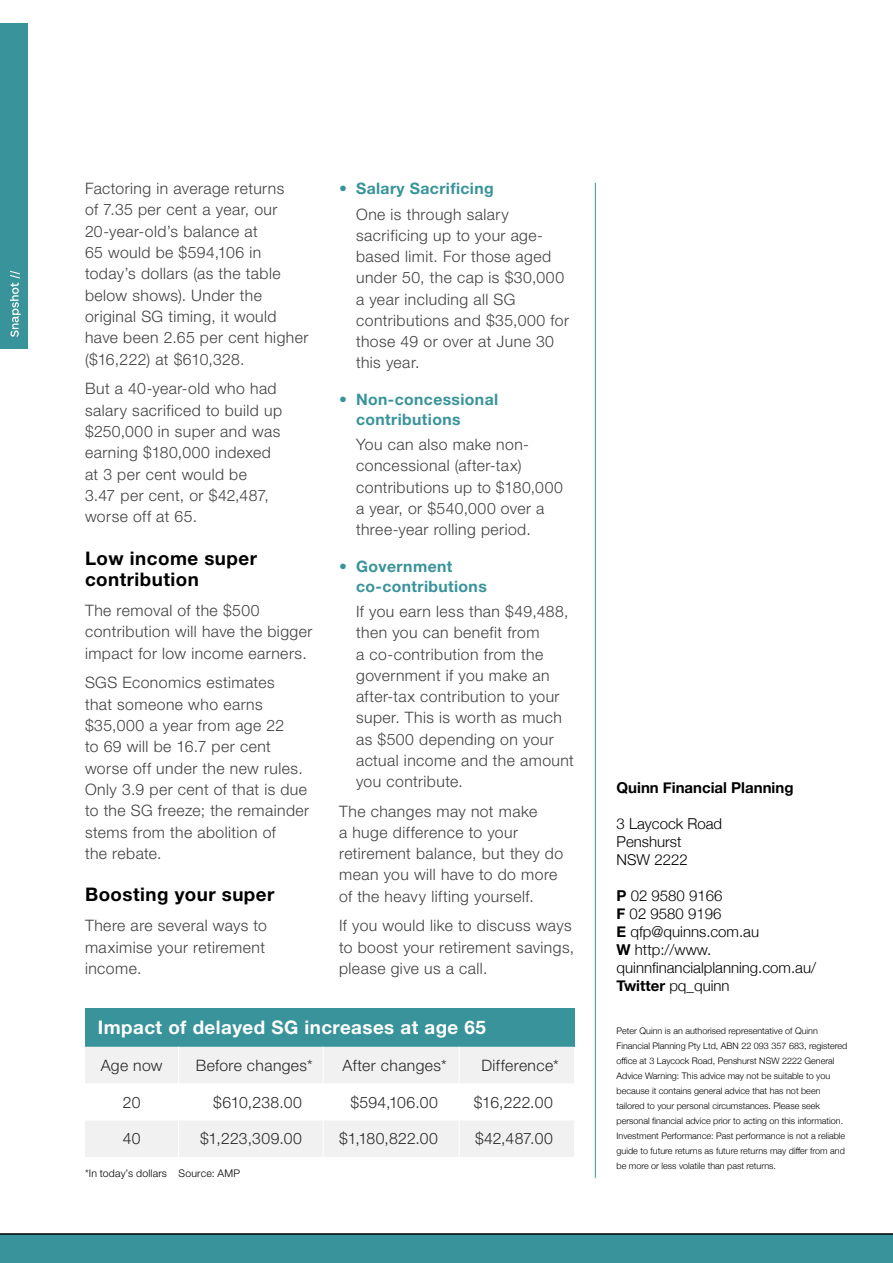
<style>
.page{position:relative;width:893px;height:1263px;background:#fff}
.page>*{position:absolute;margin:0;border:0;box-sizing:border-box;transform-origin:0 0}
.t1{font:700 18.75px/21.3px "Helvetica Neue LT Std";letter-spacing:.025em;color:#000}
.t2{font:700 18.75px "Helvetica Neue LT Std";letter-spacing:.025em;color:#fff}
.t3{font:300 15.75px/21.3px "Helvetica Neue LT Std";letter-spacing:.03em;color:#403f41}
.t4{font:300 15.75px "Helvetica Neue LT Std";letter-spacing:.025em;color:#292829}
.t5{font:700 15.75px/19.8px "Helvetica Neue LT Std";letter-spacing:.025em;color:#38939b}
.t6{font:300 15px/18px "Helvetica Neue";color:#000}
.t7{font:700 15px "Helvetica Neue";color:#000}
.t8{font:300 10.5px "Helvetica Neue LT Std";letter-spacing:.02em;color:#000}
.t9{font:300 9px/15px "Helvetica Neue";color:#000}
.s1{font-weight:700}
</style>
<div class="page">
<div style="left:0;top:23px;width:28px;height:326px;background:#38939b"></div>
<svg style="left:10px;top:271px;width:11px;height:66px"></svg>
<hr style="left:595px;top:183px;width:1px;height:995px;background:#38939b">
<div style="left:85px;top:1008px;width:489px;height:39px;background:#38939b"></div>
<div style="left:85px;top:1047px;width:489px;height:110px;background:#f1f1f2"></div>
<svg style="left:85px;top:1083px;width:489px;height:37px"></svg>
<hr style="left:178px;top:1047px;width:1px;height:36px;background:#fff">
<hr style="left:323px;top:1047px;width:1px;height:36px;background:#fff">
<hr style="left:459px;top:1047px;width:1px;height:36px;background:#fff">
<hr style="left:178px;top:1083px;width:1px;height:37px;background:#fff">
<hr style="left:323px;top:1083px;width:1px;height:37px;background:#fff">
<hr style="left:459px;top:1083px;width:1px;height:37px;background:#fff">
<hr style="left:178px;top:1120px;width:1px;height:37px;background:#fff">
<hr style="left:323px;top:1120px;width:1px;height:37px;background:#fff">
<hr style="left:459px;top:1120px;width:1px;height:37px;background:#fff">
<div style="left:0;top:1233px;width:893px;height:30px;background:#38939b"></div>
<p class="t3" style="left:85px;top:178px;width:225px">Factoring in average returns<br>of 7.35 per cent a year, our<br>20-year-old’s balance at<br>65 would be $594,106 in today’s dollars (as the table below shows). Under the original SG timing, it would have been 2.65 per cent higher ($16,222) at $610,328.</p>
<p class="t3" style="left:85px;top:378px;width:198px">But a 40-year-old who had salary sacrificed to build up $250,000 in super and was earning $180,000 indexed at 3 per cent would be<br>3.47 per cent, or $42,487, worse off at 65.</p>
<p class="t1" style="left:85px;top:547px;width:173px">Low income super contribution</p>
<p class="t3" style="left:85px;top:599px;width:229px">The removal of the $500 contribution will have the bigger impact for low income earners.</p>
<p class="t3" style="left:85px;top:672px;width:226px">SGS Economics estimates<br>that someone who earns $35,000 a year from age 22<br>to 69 will be 16.7 per cent worse off under the new rules.<br>Only 3.9 per cent of that is due to the SG freeze; the remainder stems from the abolition of<br>the rebate.</p>
<p class="t1" style="left:85px;top:884px;width:191px">Boosting your super</p>
<p class="t3" style="left:85px;top:915px;width:183px">There are several ways to maximise your retirement income.</p>
<p class="t5" style="left:339px;top:178px;width:156px">• Salary Sacrificing</p>
<p class="t3" style="left:356px;top:203px;width:214px">One is through salary sacrificing up to your age&shy;based limit. For those aged under 50, the cap is $30,000 a year including all SG contributions and $35,000 for those 49 or over at June 30 this year.</p>
<p class="t5" style="left:356px;top:389px;width:144px;text-indent:-17px">• Non-concessional contributions</p>
<p class="t3" style="left:356px;top:434px;width:208px">You can also make non&shy;concessional (after-tax) contributions up to $180,000 a year, or $540,000 over a three-year rolling period.</p>
<p class="t5" style="left:356px;top:556px;width:132px;text-indent:-17px">• Government co-contributions</p>
<p class="t3" style="left:356px;top:600px;width:219px">If you earn less than $49,488, then you can benefit from<br>a co-contribution from the government if you make an after-tax contribution to your super. This is worth as much as $500 depending on your actual income and the amount you contribute.</p>
<p class="t3" style="left:339px;top:800px;width:225px">The changes may not make<br>a huge difference to your retirement balance, but they do mean you will have to do more of the heavy lifting yourself.</p>
<p class="t3" style="left:339px;top:915px;width:237px">If you would like to discuss ways to boost your retirement savings, please give us a call.</p>
<p class="t2" style="left:98px;top:1016px;width:390px">Impact of delayed SG increases at age 65</p>
<p class="t4" style="left:101px;top:1055px;width:63px">Age now</p>
<p class="t4" style="left:196px;top:1055px;width:118px">Before changes*</p>
<p class="t4" style="left:342px;top:1055px;width:106px">After changes*</p>
<p class="t4" style="left:481px;top:1055px;width:79px">Difference*</p>
<p class="t4" style="left:123px;top:1092px;width:19px">20</p>
<p class="t4" style="left:213px;top:1092px;width:90px">$610,238.00</p>
<p class="t4" style="left:350px;top:1092px;width:89px">$594,106.00</p>
<p class="t4" style="left:474px;top:1092px;width:81px">$16,222.00</p>
<p class="t4" style="left:123px;top:1129px;width:19px">40</p>
<p class="t4" style="left:200px;top:1129px;width:103px">$1,223,309.00</p>
<p class="t4" style="left:339px;top:1129px;width:100px">$1,180,822.00</p>
<p class="t4" style="left:475px;top:1129px;width:79px">$42,487.00</p>
<p class="t8" style="left:85px;top:1166px;width:156px">*In today’s dollars Source: AMP</p>
<p class="t7" style="left:617px;top:776px;width:178px">Quinn Financial Planning</p>
<p class="t6" style="left:617px;top:814px;width:107px">3 Laycock Road<br>Penshurst<br>NSW 2222</p>
<p class="t6" style="left:617px;top:886px;width:201px"><span class="s1">P</span> 02 9580 9166<br><span class="s1">F</span> 02 9580 9196<br><span class="s1">E</span> qfp@quinns.com.au<br><span class="s1">W</span> http://www. quinnfinancialplanning.com.au/<br><span class="s1">Twitter</span> pq_quinn</p>
<p class="t9" style="left:617px;top:1022px;width:232px">Peter Quinn is an authorised representative of Quinn Financial Planning Pty Ltd, ABN 22 093 357 683, registered office at 3 Laycock Road, Penshurst NSW 2222 General Advice Warning: This advice may not be suitable to you because it contains general advice that has not been tailored to your personal circumstances. Please seek personal financial advice prior to acting on this information.<br>Investment Performance: Past performance is not a reliable guide to future returns as future returns may differ from and be more or less volatile than past returns.</p>
</div>
